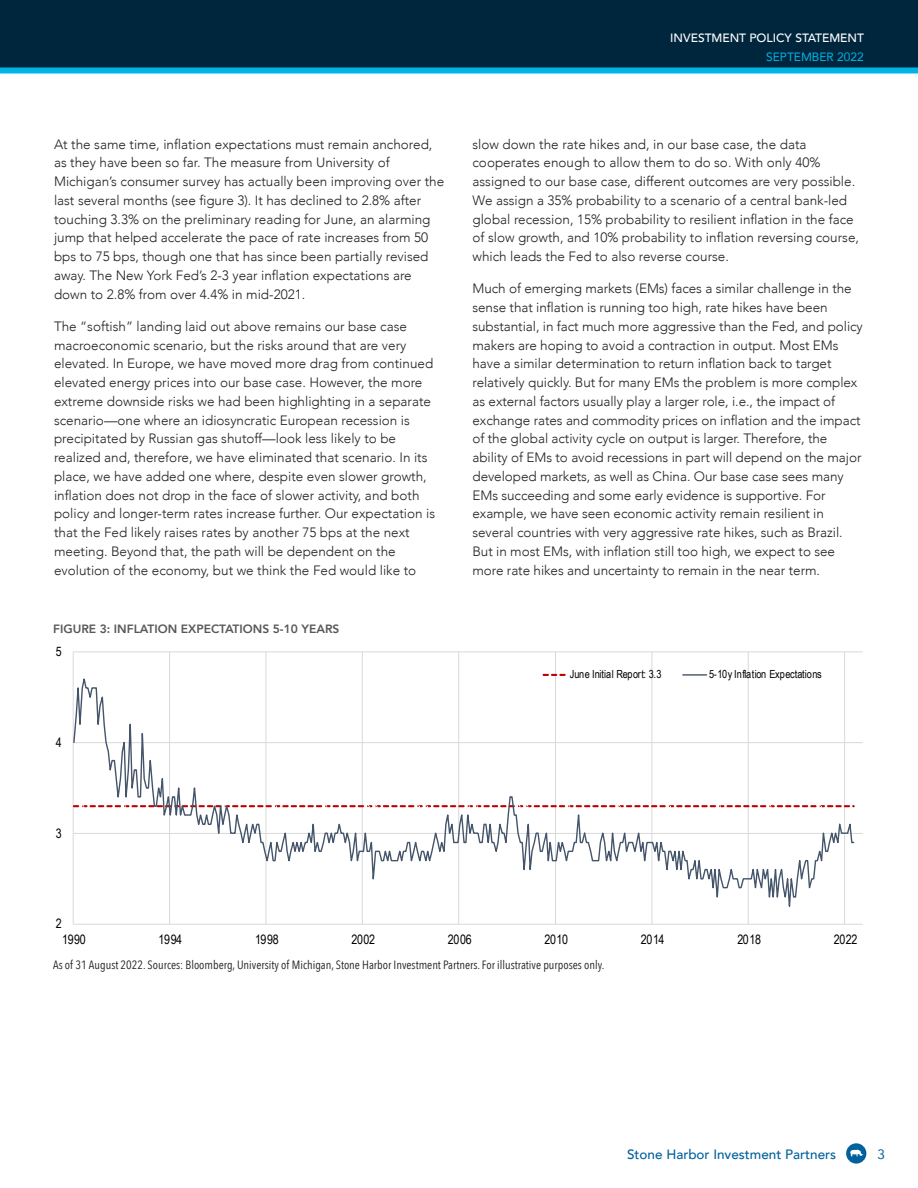
<style>
.page{position:relative;width:918px;height:1188px;background:#fff}
.page>*{position:absolute;margin:0;border:0;box-sizing:border-box;transform-origin:0 0}
.t1{font:300 13.5px/18.8px "Avenir";color:#231f20}
.t2{font:500 13.5px "Avenir";color:#00619c}
.t3{font:13.5px "Avenir";color:#00619c}
.t4{font:13.05px "Arial Narrow";letter-spacing:-.025em;color:#000}
.t5{font:12px "Avenir Next Condensed";color:#231f20}
.t6{font:800 12px "Avenir";color:#57585a}
.t7{font:500 12px "Avenir";color:#fff}
.t8{font:12px "Avenir";color:#00b4e6}
.t9{font:11.1px "Arial Narrow";letter-spacing:.005em;color:#000}
</style>
<div class="page">
<div style="left:846px;top:1143px;width:20px;height:21px;background:#00619c;border-radius:50%"></div>
<svg style="left:850px;top:1150px;width:13px;height:6px"></svg>
<div style="left:0;top:0;width:918px;height:68px;background:#00263e"></div>
<div style="left:0;top:68px;width:918px;height:6px;background:#00b4e6"></div>
<hr style="left:73px;top:833px;width:790px;height:1px;background:#d9d9d9">
<hr style="left:73px;top:742px;width:790px;height:1px;background:#d9d9d9">
<hr style="left:73px;top:652px;width:790px;height:1px;background:#d9d9d9">
<hr style="left:73px;top:652px;width:1px;height:272px;background:#d9d9d9">
<hr style="left:169px;top:652px;width:1px;height:272px;background:#d9d9d9">
<hr style="left:266px;top:652px;width:1px;height:272px;background:#d9d9d9">
<hr style="left:362px;top:652px;width:1px;height:272px;background:#d9d9d9">
<hr style="left:458px;top:652px;width:1px;height:272px;background:#d9d9d9">
<hr style="left:555px;top:652px;width:1px;height:272px;background:#d9d9d9">
<hr style="left:652px;top:652px;width:1px;height:272px;background:#d9d9d9">
<hr style="left:748px;top:652px;width:1px;height:272px;background:#d9d9d9">
<hr style="left:844px;top:652px;width:1px;height:272px;background:#d9d9d9">
<hr style="left:73px;top:924px;width:790px;height:1px;background:#d9d9d9">
<svg style="left:72px;top:664px;width:195px;height:204px"></svg>
<svg style="left:73px;top:795px;width:782px;height:130px"></svg>
<svg style="left:543px;top:674px;width:23px;height:2px"></svg>
<hr style="left:683px;top:674px;width:24px;height:2px;background:#44546a">
<p class="t7" style="left:670px;top:27px;width:195px">INVESTMENT POLICY STATEMENT</p>
<p class="t8" style="left:766px;top:47px;width:99px">SEPTEMBER 2022</p>
<p class="t1" style="left:54px;top:134px;width:392px">At the same time, inflation expectations must remain anchored, as they have been so far. The measure from University of Michigan’s consumer survey has actually been improving over the last several months (see figure 3). It has declined to 2.8% after touching 3.3% on the preliminary reading for June, an alarming jump that helped accelerate the pace of rate increases from 50 bps to 75 bps, though one that has since been partially revised away. The New York Fed’s 2-3 year inflation expectations are down to 2.8% from over 4.4% in mid-2021.</p>
<p class="t1" style="left:54px;top:317px;width:383px">The “softish” landing laid out above remains our base case macroeconomic scenario, but the risks around that are very elevated. In Europe, we have moved more drag from continued elevated energy prices into our base case. However, the more extreme downside risks we had been highlighting in a separate scenario—one where an idiosyncratic European recession is precipitated by Russian gas shutoff—look less likely to be realized and, therefore, we have eliminated that scenario. In its place, we have added one where, despite even slower growth, inflation does not drop in the face of slower activity, and both policy and longer-term rates increase further. Our expectation is that the Fed likely raises rates by another 75 bps at the next meeting. Beyond that, the path will be dependent on the evolution of the economy, but we think the Fed would like to</p>
<p class="t6" style="left:53px;top:619px;width:288px">FIGURE 3: INFLATION EXPECTATIONS 5-10 YEARS</p>
<p class="t4" style="left:56px;top:642px;width:7px">5</p>
<p class="t4" style="left:56px;top:733px;width:7px">4</p>
<p class="t1" style="left:472px;top:135px;width:388px">slow down the rate hikes and, in our base case, the data cooperates enough to allow them to do so. With only 40% assigned to our base case, different outcomes are very possible.<br>We assign a 35% probability to a scenario of a central bank-led global recession, 15% probability to resilient inflation in the face of slow growth, and 10% probability to inflation reversing course, which leads the Fed to also reverse course.</p>
<p class="t1" style="left:472px;top:279px;width:392px">Much of emerging markets (EMs) faces a similar challenge in the sense that inflation is running too high, rate hikes have been substantial, in fact much more aggressive than the Fed, and policy makers are hoping to avoid a contraction in output. Most EMs have a similar determination to return inflation back to target relatively quickly. But for many EMs the problem is more complex as external factors usually play a larger role, i.e., the impact of exchange rates and commodity prices on inflation and the impact of the global activity cycle on output is larger. Therefore, the ability of EMs to avoid recessions in part will depend on the major developed markets, as well as China. Our base case sees many EMs succeeding and some early evidence is supportive. For example, we have seen economic activity remain resilient in several countries with very aggressive rate hikes, such as Brazil.<br>But in most EMs, with inflation still too high, we expect to see more rate hikes and uncertainty to remain in the near term.</p>
<p class="t9" style="left:570px;top:666px;width:93px">June Initial Report: 3.3</p>
<p class="t9" style="left:709px;top:666px;width:114px">5-10y Inflation Expectations</p>
<p class="t4" style="left:56px;top:823px;width:7px">3</p>
<p class="t4" style="left:56px;top:914px;width:7px">2</p>
<p class="t4" style="left:62px;top:930px;width:25px">1990</p>
<p class="t4" style="left:159px;top:930px;width:25px">1994</p>
<p class="t4" style="left:255px;top:930px;width:25px">1998</p>
<p class="t4" style="left:352px;top:930px;width:25px">2002</p>
<p class="t4" style="left:448px;top:930px;width:25px">2006</p>
<p class="t4" style="left:544px;top:930px;width:25px">2010</p>
<p class="t4" style="left:641px;top:930px;width:25px">2014</p>
<p class="t4" style="left:737px;top:930px;width:25px">2018</p>
<p class="t4" style="left:834px;top:930px;width:25px">2022</p>
<p class="t5" style="left:53px;top:954px;width:553px">As of 31 August 2022. Sources: Bloomberg, University of Michigan, Stone Harbor Investment Partners. For illustrative purposes only.</p>
<p class="t2" style="left:627px;top:1142px;width:211px">Stone Harbor Investment Partners</p>
<p class="t3" style="left:877px;top:1143px;width:9px">3</p>
</div>
